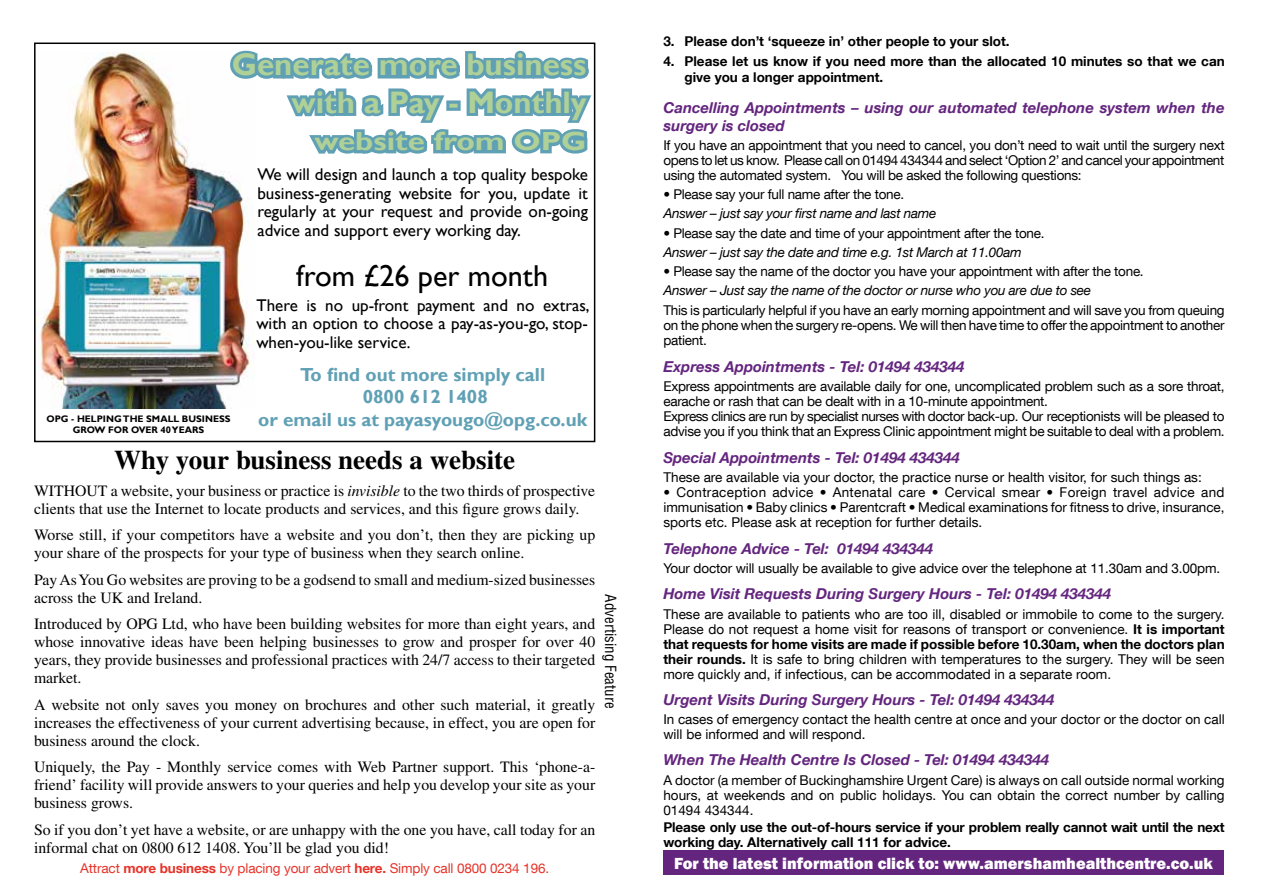
<style>
.page{position:relative;width:1263px;height:893px;background:#fff}
.page>*{position:absolute;margin:0;border:0;box-sizing:border-box;transform-origin:0 0}
.t1{font:700 31.2px/37.3px "Gill Sans";color:#afd097;text-align:right}
.t2{font:30.15px "Gill Sans";color:#000}
.t3{font:700 27px "Times LT Std";color:#000}
.t4{font:700 26.25px "Gill Sans";color:#afd097;scale:1.19 1}
.t5{font:700 18.9px/22.6px "Gill Sans";color:#60a0b5;text-align:center}
.t6{font:16.95px/18.5px "Gill Sans";color:#000;text-align:justify}
.t7{font:800 16.5px "Franklin Gothic";color:#fff}
.t8{font:15.75px/18px "Times LT Std";color:#000}
.t9{font:italic 700 15px/18px "Helvetica Neue LT Com";color:#64257e}
.t10{font:condensed 15px "Helvetica LT Std";color:#000}
.t11{font:13.5px/15px "Helvetica Neue LT Com";letter-spacing:-.02em;color:#000;text-align:justify}
.t12{font:700 13.5px/15.8px "Helvetica Neue LT Com";color:#000}
.t13{font:13.5px/14.9px "Helvetica Neue LT Com";color:#000}
.t14{font:italic 13.5px "Helvetica Neue LT Com";letter-spacing:-.02em;color:#000}
.t15{font:13.5px "Helvetica Neue LT Com";letter-spacing:-.01em;color:#e63329}
.t16{font:700 9.45px/11.4px "Gill Sans";color:#000;text-align:center}
.s1{font-style:italic}
.s2{font-weight:700}
</style>
<div class="page">
<img style="left:37px;top:52px;width:215px;height:356px">
<div style="left:34px;top:43px;width:561px;height:399px;border:2px solid #000"></div>
<svg style="left:226px;top:45px;width:370px;height:122px"></svg>
<div style="left:663px;top:850px;width:561px;height:25px;background:#64257e"></div>
<h1 class="t1" style="left:232px;top:47px;width:356px">Generate more business with a Pay - Monthly</h1>
<h3 class="t4" style="left:314px;top:126px;width:230px">website from OPG</h3>
<p class="t6" style="left:257px;top:166px;width:332px">We will design and launch a top quality bespoke business-generating website for you, update it regularly at your request and provide on-going advice and support every working day.</p>
<h2 class="t2" style="left:296px;top:258px;width:253px">from £26 per month</h2>
<p class="t6" style="left:256px;top:296px;width:335px">There is no up-front payment and no extras, with an option to choose a pay-as-you-go, stop&shy;when-you-like service.</p>
<h3 class="t5" style="left:258px;top:363px;width:330px">To find out more simply call<br>0800 612 1408<br>or email us at payasyougo@opg.co.uk</h3>
<h3 class="t3" style="left:114px;top:444px;width:403px">Why your business needs a website</h3>
<p class="t8" style="left:34px;top:481px;width:563px">WITHOUT a website, your business or practice is <span class="s1">invisible</span> to the two thirds of prospective clients that use the Internet to locate products and services, and this figure grows daily.</p>
<p class="t8" style="left:34px;top:526px;width:563px">Worse still, if your competitors have a website and you don’t, then they are picking up your share of the prospects for your type of business when they search online.</p>
<p class="t8" style="left:34px;top:570px;width:563px">Pay As You Go websites are proving to be a godsend to small and medium-sized businesses across the UK and Ireland.</p>
<p class="t8" style="left:34px;top:615px;width:563px;text-align:justify">Introduced by OPG Ltd, who have been building websites for more than eight years, and whose innovative ideas have been helping businesses to grow and prosper for over 40 years, they provide businesses and professional practices with 24/7 access to their targeted market.</p>
<p class="t8" style="left:34px;top:695px;width:563px;text-align:justify">A website not only saves you money on brochures and other such material, it greatly increases the effectiveness of your current advertising because, in effect, you are open for business around the clock.</p>
<p class="t8" style="left:34px;top:758px;width:563px;text-align:justify">Uniquely, the Pay - Monthly service comes with Web Partner support. This ‘phone-a&shy;friend’ facility will provide answers to your queries and help you develop your site as your business grows.</p>
<p class="t8" style="left:34px;top:820px;width:563px">So if you don’t yet have a website, or are unhappy with the one you have, call today for an informal chat on 0800 612 1408. You’ll be glad you did!</p>
<p class="t16" style="left:47px;top:413px;width:185px">OPG - HELPING THE SMALL BUSINESS<br>GROW FOR OVER 40 YEARS</p>
<p class="t10" style="left:620px;top:594px;width:115px;rotate:90deg">Advertising Feature</p>
<p class="t15" style="left:80px;top:860px;width:470px">Attract <span class="s2">more business</span> by placing your advert <span class="s2">here.</span> Simply call 0800 0234 196.</p>
<p class="t12" style="left:663px;top:33px;width:348px">3. Please don’t ‘squeeze in’ other people to your slot.</p>
<p class="t12" style="left:684px;top:53px;width:542px;text-indent:-21px">4. Please let us know if you need more than the allocated 10 minutes so that we can give you a longer appointment.</p>
<p class="t9" style="left:663px;top:98px;width:563px">Cancelling Appointments – using our automated telephone system when the surgery is closed</p>
<p class="t11" style="left:663px;top:137px;width:563px">If you have an appointment that you need to cancel, you don’t need to wait until the surgery next opens to let us know. Please call on 01494 434344 and select ‘Option 2’ and cancel your appointment using the automated system. You will be asked the following questions:</p>
<p class="t11" style="left:663px;top:187px;width:242px">• Please say your full name after the tone.</p>
<p class="t14" style="left:663px;top:205px;width:274px">Answer – just say your first name and last name</p>
<p class="t11" style="left:663px;top:225px;width:383px">• Please say the date and time of your appointment after the tone.</p>
<p class="t14" style="left:663px;top:244px;width:360px">Answer – just say the date and time e.g. 1st March at 11.00am</p>
<p class="t11" style="left:663px;top:264px;width:482px">• Please say the name of the doctor you have your appointment with after the tone.</p>
<p class="t14" style="left:663px;top:282px;width:429px">Answer – Just say the name of the doctor or nurse who you are due to see</p>
<p class="t11" style="left:663px;top:302px;width:563px;line-height:15.5px">This is particularly helpful if you have an early morning appointment and will save you from queuing on the phone when the surgery re-opens. We will then have time to offer the appointment to another patient.</p>
<p class="t9" style="left:663px;top:357px;width:303px">Express Appointments - Tel: 01494 434344</p>
<p class="t11" style="left:663px;top:379px;width:563px;text-align:left">Express appointments are available daily for one, uncomplicated problem such as a sore throat, earache or rash that can be dealt with in a 10-minute appointment.<br>Express clinics are run by specialist nurses with doctor back-up. Our receptionists will be pleased to advise you if you think that an Express Clinic appointment might be suitable to deal with a problem.</p>
<p class="t9" style="left:663px;top:448px;width:298px">Special Appointments - Tel: 01494 434344</p>
<p class="t13" style="left:663px;top:469px;width:540px">These are available via your doctor, the practice nurse or health visitor, for such things as:</p>
<p class="t11" style="left:663px;top:484px;width:563px">• Contraception advice • Antenatal care • Cervical smear • Foreign travel advice and immunisation • Baby clinics • Parentcraft • Medical examinations for fitness to drive, insurance, sports etc. Please ask at reception for further details.</p>
<p class="t9" style="left:663px;top:539px;width:271px">Telephone Advice - Tel: 01494 434344</p>
<p class="t11" style="left:663px;top:560px;width:558px">Your doctor will usually be available to give advice over the telephone at 11.30am and 3.00pm.</p>
<p class="t9" style="left:663px;top:584px;width:449px">Home Visit Requests During Surgery Hours - Tel: 01494 434344</p>
<p class="t11" style="left:663px;top:606px;width:563px">These are available to patients who are too ill, disabled or immobile to come to the surgery.<br>Please do not request a home visit for reasons of transport or convenience. <span class="s2">It is important that requests for home visits are made if possible before 10.30am, when the doctors plan their rounds.</span> It is safe to bring children with temperatures to the surgery. They will be seen more quickly and, if infectious, can be accommodated in a separate room.</p>
<p class="t9" style="left:663px;top:690px;width:393px">Urgent Visits During Surgery Hours - Tel: 01494 434344</p>
<p class="t13" style="left:663px;top:712px;width:563px">In cases of emergency contact the health centre at once and your doctor or the doctor on call will be informed and will respond.</p>
<p class="t9" style="left:663px;top:751px;width:387px">When The Health Centre Is Closed - Tel: 01494 434344</p>
<p class="t11" style="left:663px;top:772px;width:563px">A doctor (a member of Buckinghamshire Urgent Care) is always on call outside normal working hours, at weekends and on public holidays. You can obtain the correct number by calling 01494 434344.</p>
<p class="t12" style="left:663px;top:819px;width:563px;line-height:14.9px">Please only use the out-of-hours service if your problem really cannot wait until the next working day. Alternatively call 111 for advice.</p>
<p class="t7" style="left:674px;top:852px;width:540px">For the latest information click to: www.amershamhealthcentre.co.uk</p>
</div>
